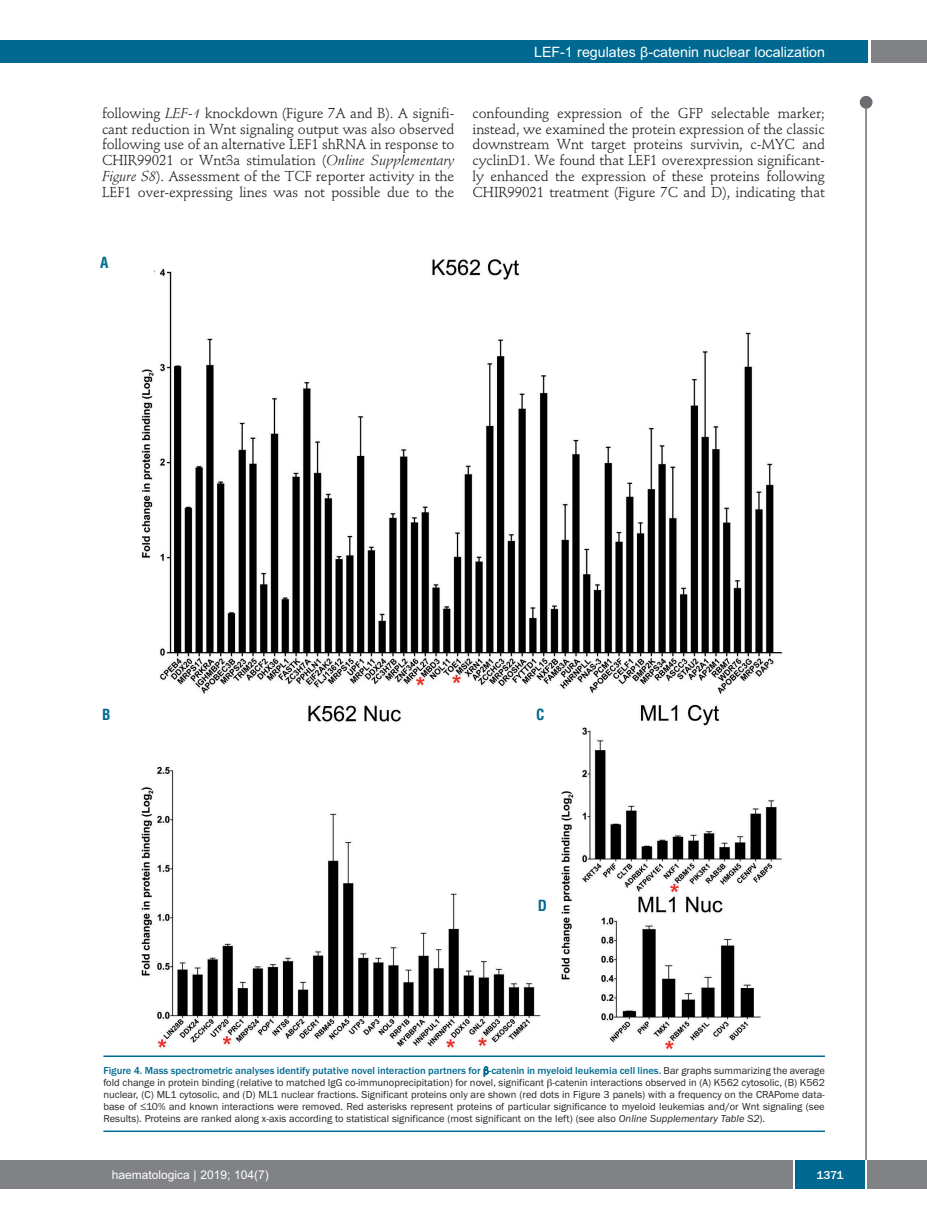
<style>
.page{position:relative;width:927px;height:1225px;background:#fff}
.page>*{position:absolute;margin:0;border:0;box-sizing:border-box;transform-origin:0 0}
.t1{font:700 condensed 15px "Helvetica";color:#006991}
.t2{font:14.25px/15.9px "Stempel Schneidler";letter-spacing:-.005em;color:#231f20;text-align:justify}
.t3{font:14.25px "Arial";color:#fff}
.t4{font:12px "Arial";color:#fff}
.t5{font:500 12px "Franklin Gothic";color:#fff}
.t6{font:10.5px/12px "Franklin Gothic";color:#231f20;text-align:justify}
.s1{font-style:italic}
.s2{font-weight:500;color:#006991}
</style>
<div class="page">
<div style="left:860px;top:96px;width:12px;height:13px;background:#6c6d70;border-radius:50%"></div>
<hr style="left:865px;top:98px;width:2px;height:1062px;background:#6c6d70">
<div style="left:871px;top:40px;width:56px;height:22px;background:#808285"></div>
<div style="left:18px;top:40px;width:849px;height:22px;background:#006991"></div>
<div style="left:17px;top:1160px;width:910px;height:28px;background:#808285"></div>
<div style="left:795px;top:1160px;width:70px;height:28px;background:#006991"></div>
<hr style="left:793px;top:1160px;width:2px;height:28px;background:#fff">
<hr style="left:865px;top:1160px;width:2px;height:28px;background:#fff">
<div style="left:0;top:40px;width:19px;height:22px;background:#006991"></div>
<div style="left:0;top:1160px;width:18px;height:28px;background:#808285"></div>
<img style="left:141px;top:259px;width:642px;height:790px">
<hr style="left:103px;top:1055px;width:722px;height:2px;background:#006991">
<hr style="left:103px;top:1130px;width:722px;height:2px;background:#006991">
<h2 class="t3" style="left:534px;top:44px;width:292px">LEF-1 regulates β-catenin nuclear localization</h2>
<p class="t2" style="left:102px;top:106px;width:354px">following <span class="s1">LEF-1</span> knockdown (Figure 7A and B). A signifi&shy;cant reduction in Wnt signaling output was also observed following use of an alternative LEF1 shRNA in response to CHIR99021 or Wnt3a stimulation (<span class="s1">Online Supplementary Figure S8</span>). Assessment of the TCF reporter activity in the LEF1 over-expressing lines was not possible due to the</p>
<p class="t2" style="left:472px;top:106px;width:354px">confounding expression of the GFP selectable marker; instead, we examined the protein expression of the classic downstream Wnt target proteins survivin, c-MYC and cyclinD1. We found that LEF1 overexpression significant&shy;ly enhanced the expression of these proteins following CHIR99021 treatment (Figure 7C and D), indicating that</p>
<h1 class="t1" style="left:100px;top:254px;width:10px">A</h1>
<h1 class="t1" style="left:102px;top:705px;width:10px">B</h1>
<h1 class="t1" style="left:536px;top:705px;width:10px">C</h1>
<h1 class="t1" style="left:538px;top:897px;width:11px">D</h1>
<p class="t6" style="left:103px;top:1064px;width:723px"><span class="s2">Figure 4. Mass spectrometric analyses identify putative novel interaction partners for -catenin in myeloid leukemia cell lines.</span> Bar graphs summarizing the average fold change in protein binding (relative to matched IgG co-immunoprecipitation) for novel, significant -catenin interactions observed in (A) K562 cytosolic, (B) K562 nuclear, (C) ML1 cytosolic, and (D) ML1 nuclear fractions. Significant proteins only are shown (red dots in Figure 3 panels) with a frequency on the CRAPome data&shy;base of ≤10% and known interactions were removed. Red asterisks represent proteins of particular significance to myeloid leukemias and/or Wnt signaling (see Results). Proteins are ranked along x-axis according to statistical significance (most significant on the left) (see also <span class="s1">Online Supplementary Table S2</span>).</p>
<p class="t4" style="left:112px;top:1167px;width:158px">haematologica | 2019; 104(7)</p>
<p class="t5" style="left:816px;top:1167px;width:29px">1371</p>
</div>
